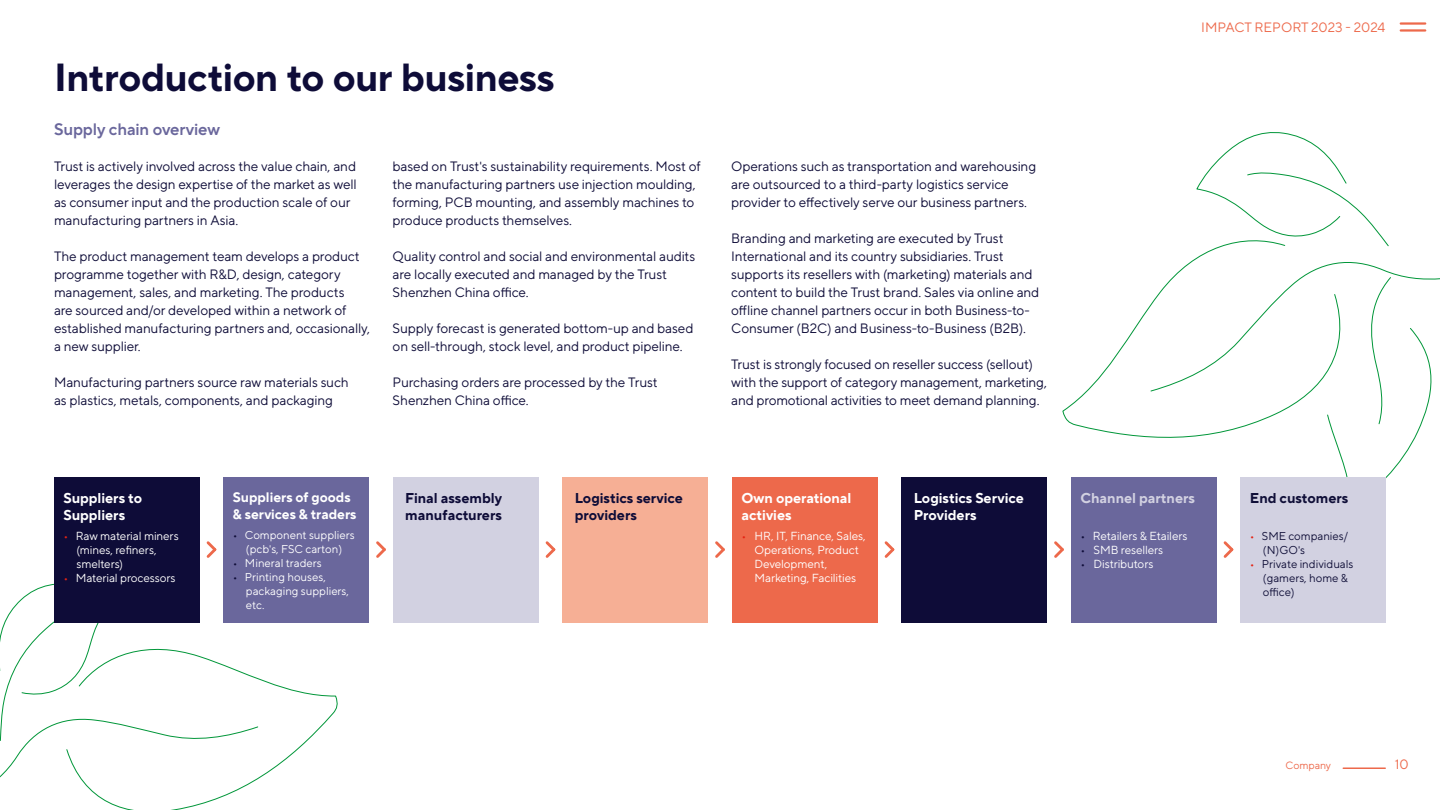
<style>
.page{position:relative;width:1440px;height:810px;background:#fff}
.page>*{position:absolute;margin:0;border:0;box-sizing:border-box;transform-origin:0 0}
.t1{font:700 39px "TT Norms Pro";letter-spacing:-.01em;color:#0e0c38}
.t2{font:600 16.5px "TT Norms Pro";letter-spacing:-.01em;color:#6a679c}
.t3{font:700 14.17px/17px "TT Norms Pro";color:#fff}
.t4{font:700 14.17px/17px "TT Norms Pro";color:#0e0c38}
.t5{font:700 14.17px "TT Norms Pro";color:#d2d1e1}
.t6{font:700 14.17px "TT Norms Pro";color:#100f38}
.t7{font:700 13.73px/16.4px "TT Norms Pro";color:#fff}
.t8{font:13.5px/18px "TT Norms Pro";letter-spacing:-.01em;color:#0e0c38}
.t9{font:13.5px "TT Norms Pro";color:#ed694b}
.t10{font:11.62px/14.1px "TT Norms Pro";letter-spacing:-.01em;color:#fff}
.t11{font:11.32px/14.1px "TT Norms Pro";color:#fff;text-align:center}
.t12{font:11.32px/14.1px "TT Norms Pro";color:#100f38}
.t13{font:10.5px "TT Norms Pro";letter-spacing:-.01em;color:#ed694b}
.s1{color:#e42313}
.s2{color:#0e0c38}
</style>
<div class="page">
<svg style="left:0;top:581px;width:338px;height:229px"></svg>
<svg style="left:1062px;top:132px;width:378px;height:370px"></svg>
<div style="left:54px;top:477px;width:145px;height:146px;background:#0e0c38"></div>
<div style="left:223px;top:477px;width:146px;height:146px;background:#6a679c"></div>
<div style="left:393px;top:477px;width:145px;height:146px;background:#d2d1e1"></div>
<div style="left:562px;top:477px;width:146px;height:146px;background:#f6af95"></div>
<div style="left:732px;top:477px;width:145px;height:146px;background:#ed694b"></div>
<div style="left:901px;top:477px;width:146px;height:146px;background:#0e0c38"></div>
<div style="left:1071px;top:477px;width:145px;height:146px;background:#6a679c"></div>
<div style="left:1240px;top:477px;width:146px;height:146px;background:#d2d1e1"></div>
<svg style="left:206px;top:541px;width:11px;height:17px"></svg>
<svg style="left:376px;top:541px;width:10px;height:17px"></svg>
<svg style="left:545px;top:541px;width:11px;height:17px"></svg>
<svg style="left:715px;top:541px;width:10px;height:17px"></svg>
<svg style="left:884px;top:541px;width:11px;height:17px"></svg>
<svg style="left:1054px;top:541px;width:10px;height:17px"></svg>
<svg style="left:1223px;top:541px;width:11px;height:17px"></svg>
<hr style="left:1401px;top:22px;width:24px;height:3px;background:#ed694b">
<hr style="left:1401px;top:29px;width:24px;height:3px;background:#ed694b">
<hr style="left:1343px;top:767px;width:42px;height:2px;background:#ed694b">
<h1 class="t1" style="left:54px;top:49px;width:502px">Introduction to our business</h1>
<p class="t2" style="left:54px;top:117px;width:168px">Supply chain overview</p>
<p class="t8" style="left:54px;top:156px;width:304px">Trust is actively involved across the value chain, and leverages the design expertise of the market as well as consumer input and the production scale of our manufacturing partners in Asia.</p>
<p class="t8" style="left:54px;top:246px;width:318px">The product management team develops a product programme together with R&amp;D, design, category management, sales, and marketing. The products<br>are sourced and/or developed within a network of established manufacturing partners and, occasionally, a new supplier.</p>
<p class="t8" style="left:54px;top:372px;width:296px">Manufacturing partners source raw materials such as plastics, metals, components, and packaging</p>
<p class="t8" style="left:393px;top:156px;width:310px">based on Trust's sustainability requirements. Most of the manufacturing partners use injection moulding, forming, PCB mounting, and assembly machines to produce products themselves.</p>
<p class="t8" style="left:393px;top:246px;width:304px">Quality control and social and environmental audits are locally executed and managed by the Trust<br>Shenzhen China office.</p>
<p class="t8" style="left:393px;top:318px;width:302px">Supply forecast is generated bottom-up and based on sell-through, stock level, and product pipeline.</p>
<p class="t8" style="left:393px;top:372px;width:267px">Purchasing orders are processed by the Trust<br>Shenzhen China office.</p>
<p class="t8" style="left:731px;top:156px;width:306px">Operations such as transportation and warehousing are outsourced to a third-party logistics service provider to effectively serve our business partners.</p>
<p class="t8" style="left:731px;top:228px;width:310px">Branding and marketing are executed by Trust International and its country subsidiaries. Trust supports its resellers with (marketing) materials and content to build the Trust brand. Sales via online and offline channel partners occur in both Business-to-Consumer (B2C) and Business-to-Business (B2B).</p>
<p class="t8" style="left:731px;top:354px;width:317px">Trust is strongly focused on reseller success (sellout) with the support of category management, marketing, and promotional activities to meet demand planning.</p>
<p class="t9" style="left:1201px;top:18px;width:186px">IMPACT REPORT 2023 - 2024</p>
<p class="t3" style="left:63px;top:488px;width:80px">Suppliers to<br>Suppliers</p>
<p class="t10" style="left:76px;top:528px;width:104px;text-indent:-13px"><span class="s1">•</span> Raw material miners (mines, refiners, smelters)</p>
<p class="t10" style="left:63px;top:570px;width:114px"><span class="s1">•</span> Material processors</p>
<p class="t7" style="left:233px;top:488px;width:125px">Suppliers of goods &amp; services &amp; traders</p>
<p class="t11" style="left:233px;top:527px;width:123px"><span class="s2">•</span> Component suppliers (pcb's, FSC carton)</p>
<p class="t11" style="left:233px;top:555px;width:90px"><span class="s2">•</span> Mineral traders</p>
<p class="t11" style="left:246px;top:569px;width:104px;text-align:left;text-indent:-13px"><span class="s2">•</span> Printing houses, packaging suppliers, etc.</p>
<p class="t4" style="left:405px;top:488px;width:98px">Final assembly manufacturers</p>
<p class="t4" style="left:575px;top:488px;width:110px">Logistics service providers</p>
<p class="t3" style="left:741px;top:488px;width:111px">Own operational activies</p>
<p class="t10" style="left:754px;top:528px;width:113px;text-indent:-13px"><span class="s1">•</span> HR, IT, Finance, Sales,<br>Operations, Product<br>Development,<br>Marketing, Facilities</p>
<p class="t3" style="left:914px;top:488px;width:111px">Logistics Service<br>Providers</p>
<p class="t5" style="left:1080px;top:487px;width:116px">Channel partners</p>
<p class="t10" style="left:1080px;top:528px;width:109px"><span class="s2">•</span> Retailers &amp; Etailers</p>
<p class="t10" style="left:1080px;top:542px;width:84px"><span class="s2">•</span> SMB resellers</p>
<p class="t10" style="left:1080px;top:556px;width:74px"><span class="s2">•</span> Distributors</p>
<p class="t6" style="left:1250px;top:487px;width:100px">End customers</p>
<p class="t12" style="left:1263px;top:528px;width:86px;text-indent:-13px"><span class="s1">•</span> SME companies/ (N)GO's</p>
<p class="t12" style="left:1263px;top:556px;width:92px;text-indent:-13px"><span class="s1">•</span> Private individuals (gamers, home &amp; office)</p>
<p class="t13" style="left:1286px;top:758px;width:47px">Company</p>
<p class="t9" style="left:1395px;top:754px;width:15px">10</p>
</div>
